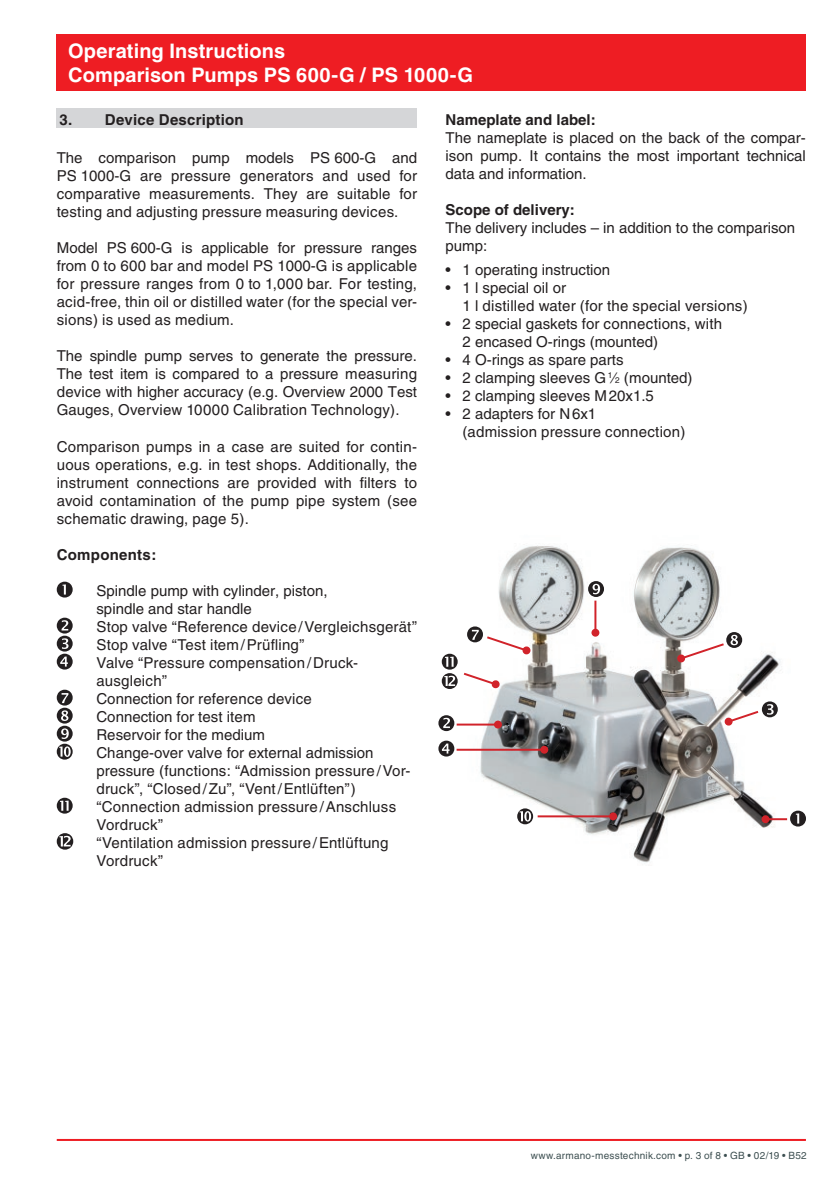
<style>
.page{position:relative;width:840px;height:1191px;background:#fff}
.page>*{position:absolute;margin:0;border:0;box-sizing:border-box;transform-origin:0 0}
.t1{font:700 20px/24px "Helvetica";letter-spacing:.005em;color:#fff}
.t2{font:15px/18px "Helvetica";letter-spacing:.01em;color:#231f20;text-align:justify}
.t3{font:700 15px "Helvetica";color:#231f20}
.t4{font:700 15px "Helvetica";letter-spacing:.02em;color:#231f20}
.t5{font:10px "Helvetica";letter-spacing:.025em;color:#3d4f51}
.s1{font-size:8.2px}
</style>
<div class="page">
<hr style="left:57px;top:1139px;width:748px;height:2px;background:#ee1d23">
<div style="left:57px;top:34px;width:748px;height:57px;background:#ee1d23"></div>
<div style="left:57px;top:108px;width:360px;height:19px;background:#d5d6d8"></div>
<svg style="left:57px;top:581px;width:16px;height:16px"></svg>
<svg style="left:57px;top:617px;width:16px;height:52px"></svg>
<svg style="left:57px;top:689px;width:16px;height:70px"></svg>
<svg style="left:57px;top:797px;width:16px;height:16px"></svg>
<svg style="left:57px;top:833px;width:16px;height:16px"></svg>
<img style="left:444px;top:545px;width:362px;height:318px">
<hr style="left:765px;top:818px;width:21px;height:2px;background:#d1232a">
<div style="left:761px;top:815px;width:8px;height:8px;background:#d1232a;border-radius:50%"></div>
<svg style="left:789px;top:810px;width:16px;height:16px"></svg>
<svg style="left:438px;top:715px;width:16px;height:16px"></svg>
<svg style="left:587px;top:581px;width:16px;height:16px"></svg>
<svg style="left:517px;top:808px;width:16px;height:16px"></svg>
<hr style="left:456px;top:723px;width:41px;height:2px;background:#d1232a">
<div style="left:493px;top:720px;width:8px;height:8px;background:#d1232a;border-radius:50%"></div>
<hr style="left:537px;top:815px;width:75px;height:2px;background:#d1232a">
<div style="left:608px;top:812px;width:8px;height:8px;background:#d1232a;border-radius:50%"></div>
<svg style="left:723px;top:701px;width:54px;height:25px"></svg>
<svg style="left:676px;top:632px;width:65px;height:31px"></svg>
<hr style="left:594px;top:600px;width:2px;height:32px;background:#d1232a">
<div style="left:591px;top:629px;width:8px;height:7px;background:#d1232a;border-radius:50%"></div>
<svg style="left:441px;top:626px;width:89px;height:63px"></svg>
<svg style="left:438px;top:740px;width:16px;height:16px"></svg>
<hr style="left:456px;top:748px;width:88px;height:2px;background:#d1232a">
<div style="left:540px;top:746px;width:8px;height:7px;background:#d1232a;border-radius:50%"></div>
<h1 class="t1" style="left:68px;top:39px;width:406px">Operating Instructions<br>Comparison Pumps PS 600-G / PS 1000-G</h1>
<p class="t3" style="left:60px;top:110px;width:185px">3. Device Description</p>
<p class="t2" style="left:57px;top:149px;width:362px">The comparison pump models PS 600-G and PS 1000-G are pressure generators and used for comparative measurements. They are suitable for testing and adjusting pressure measuring devices.</p>
<p class="t2" style="left:57px;top:239px;width:361px">Model PS 600-G is applicable for pressure ranges from 0 to 600 bar and model PS 1000-G is applicable for pressure ranges from 0 to 1,000 bar. For testing, acid-free, thin oil or distilled water (for the special ver&shy;sions) is used as medium.</p>
<p class="t2" style="left:57px;top:347px;width:362px">The spindle pump serves to generate the pressure.<br>The test item is compared to a pressure measuring device with higher accuracy (e.g. Overview 2000 Test Gauges, Overview 10000 Calibration Technology).</p>
<p class="t2" style="left:57px;top:437px;width:361px">Comparison pumps in a case are suited for contin&shy;uous operations, e.g. in test shops. Additionally, the instrument connections are provided with filters to avoid contamination of the pump pipe system (see schematic drawing, page 5).</p>
<p class="t4" style="left:57px;top:545px;width:101px">Components:</p>
<p class="t2" style="left:96px;top:581px;width:322px;text-align:left">Spindle pump with cylinder, piston,<br>spindle and star handle<br>Stop valve “Reference device/Vergleichsgerät”<br>Stop valve “Test item/Prüfling”<br>Valve “Pressure compensation/Druck&shy;ausgleich”<br>Connection for reference device<br>Connection for test item<br>Reservoir for the medium<br>Change-over valve for external admission pressure (functions: “Admission pressure/Vor&shy;druck”, “Closed/Zu”, “Vent/Entlüften”) “Connection admission pressure/Anschluss<br>Vordruck”<br>“Ventilation admission pressure/Entlüftung<br>Vordruck”</p>
<p class="t3" style="left:445px;top:111px;width:152px">Nameplate and label:</p>
<p class="t2" style="left:445px;top:129px;width:362px">The nameplate is placed on the back of the compar&shy;ison pump. It contains the most important technical data and information.</p>
<p class="t3" style="left:445px;top:201px;width:131px">Scope of delivery:</p>
<p class="t2" style="left:445px;top:219px;width:351px">The delivery includes – in addition to the comparison pump:</p>
<p class="t2" style="left:445px;top:260px;width:166px">• 1 operating instruction</p>
<p class="t2" style="left:462px;top:278px;width:286px;text-indent:-17px">• 1 l special oil or<br>1 l distilled water (for the special versions)</p>
<p class="t2" style="left:462px;top:314px;width:261px;text-indent:-17px">• 2 special gaskets for connections, with<br>2 encased O-rings (mounted)</p>
<p class="t2" style="left:445px;top:350px;width:179px">• 4 O-rings as spare parts</p>
<p class="t2" style="left:445px;top:368px;width:248px">• 2 clamping sleeves G <sup>1</sup>⁄<span class="s1">2</span> (mounted)</p>
<p class="t2" style="left:445px;top:386px;width:210px">• 2 clamping sleeves M20x1.5</p>
<p class="t2" style="left:462px;top:404px;width:224px;text-indent:-17px">• 2 adapters for N6x1<br>(admission pressure connection)</p>
<p class="t5" style="left:530px;top:1149px;width:277px">www.armano-messtechnik.com • p. 3 of 8 • GB • 02/19 • B52</p>
</div>
